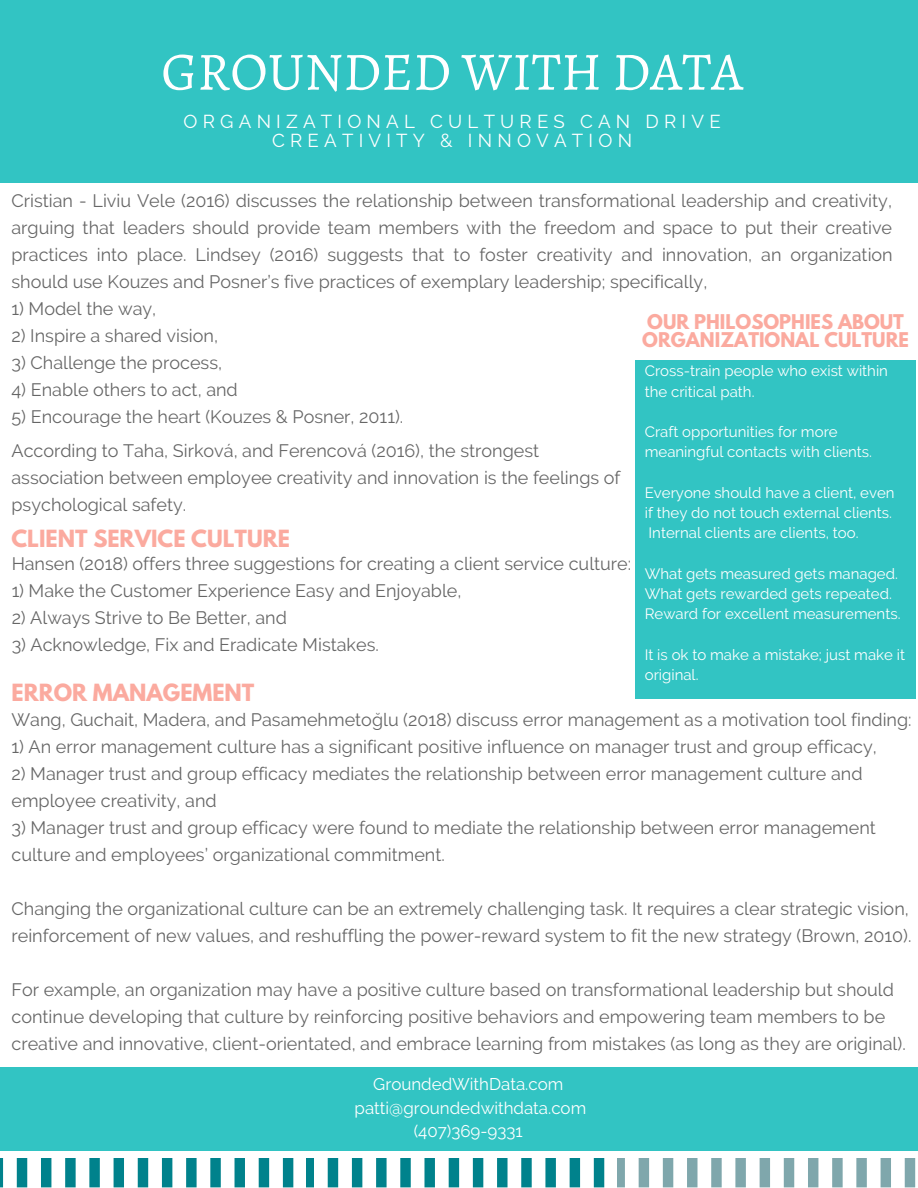
<style>
.page{position:relative;width:918px;height:1188px;background:#fff}
.page>*{position:absolute;margin:0;border:0;box-sizing:border-box;transform-origin:0 0}
.t1{font:54px "Alegreya";color:#fff}
.t2{font:700 21px "League Spartan";color:#fbaa9f}
.t3{font:18.6px/19px "Raleway";letter-spacing:.28em;color:#fff;text-align:center}
.t4{font:18px/27px "Raleway";color:#000}
.t5{font:700 18px/18px "League Spartan";color:#fbaa9f}
.t6{font:16.95px/23.7px "Raleway";color:#fff;text-align:center}
.t7{font:15px/20.2px "Raleway";color:#fff}
</style>
<div class="page">
<div style="left:0;top:0;width:918px;height:182px;background:#32c4c3"></div>
<svg style="left:0;top:1158px;width:294px;height:29px"></svg>
<svg style="left:307px;top:1158px;width:298px;height:29px"></svg>
<svg style="left:618px;top:1158px;width:298px;height:29px"></svg>
<div style="left:636px;top:360px;width:280px;height:338px;background:#32c4c3"></div>
<div style="left:0;top:1067px;width:918px;height:83px;background:#32c4c3"></div>
<h1 class="t1" style="left:161px;top:35px;width:583px">GROUNDED WITH DATA</h1>
<p class="t3" style="left:184px;top:112px;width:539px">ORGANIZATIONAL CULTURES CAN DRIVE<br>CREATIVITY &amp; INNOVATION</p>
<p class="t4" style="left:12px;top:188px;width:883px;text-align:justify">Cristian - Liviu Vele (2016) discusses the relationship between transformational leadership and creativity, arguing that leaders should provide team members with the freedom and space to put their creative practices into place. Lindsey (2016) suggests that to foster creativity and innovation, an organization should use Kouzes and Posner’s five practices of exemplary leadership; specifically,</p>
<p class="t4" style="left:12px;top:296px;width:146px">1) Model the way,</p>
<p class="t4" style="left:12px;top:323px;width:208px">2) Inspire a shared vision,</p>
<p class="t4" style="left:12px;top:350px;width:212px">3) Challenge the process,</p>
<p class="t4" style="left:12px;top:377px;width:228px">4) Enable others to act, and</p>
<p class="t4" style="left:12px;top:404px;width:393px">5) Encourage the heart (Kouzes &amp; Posner, 2011).</p>
<p class="t5" style="left:642px;top:315px;width:268px">OUR PHILOSOPHIES ABOUT<br>ORGANIZATIONAL CULTURE</p>
<p class="t7" style="left:645px;top:361px;width:245px">Cross-train people who exist within the critical path.</p>
<p class="t7" style="left:645px;top:422px;width:229px">Craft opportunities for more meaningful contacts with clients.</p>
<p class="t7" style="left:645px;top:483px;width:251px">Everyone should have a client, even if they do not touch external clients.<br>Internal clients are clients, too.</p>
<p class="t7" style="left:645px;top:564px;width:257px">What gets measured gets managed.<br>What gets rewarded gets repeated.<br>Reward for excellent measurements.</p>
<p class="t7" style="left:645px;top:645px;width:262px">It is ok to make a mistake; just make it original.</p>
<p class="t4" style="left:12px;top:437px;width:611px">According to Taha, Sirková, and Ferencová (2016), the strongest association between employee creativity and innovation is the feelings of psychological safety.</p>
<p class="t2" style="left:12px;top:528px;width:280px">CLIENT SERVICE CULTURE</p>
<p class="t4" style="left:12px;top:550px;width:621px">Hansen (2018) offers three suggestions for creating a client service culture:</p>
<p class="t4" style="left:12px;top:577px;width:452px">1) Make the Customer Experience Easy and Enjoyable,</p>
<p class="t4" style="left:12px;top:604px;width:277px">2) Always Strive to Be Better, and</p>
<p class="t4" style="left:12px;top:631px;width:369px">3) Acknowledge, Fix and Eradicate Mistakes.</p>
<p class="t2" style="left:12px;top:682px;width:244px">ERROR MANAGEMENT</p>
<p class="t4" style="left:12px;top:706px;width:902px">Wang, Guchait, Madera, and Pasamehmetoğlu (2018) discuss error management as a motivation tool finding:</p>
<p class="t4" style="left:12px;top:733px;width:867px">1) An error management culture has a significant positive influence on manager trust and group efficacy,</p>
<p class="t4" style="left:12px;top:760px;width:853px">2) Manager trust and group efficacy mediates the relationship between error management culture and employee creativity, and</p>
<p class="t4" style="left:12px;top:814px;width:866px">3) Manager trust and group efficacy were found to mediate the relationship between error management culture and employees’ organizational commitment.</p>
<p class="t4" style="left:12px;top:895px;width:902px">Changing the organizational culture can be an extremely challenging task. It requires a clear strategic vision, reinforcement of new values, and reshuffling the power-reward system to fit the new strategy (Brown, 2010).</p>
<p class="t4" style="left:12px;top:976px;width:896px">For example, an organization may have a positive culture based on transformational leadership but should continue developing that culture by reinforcing positive behaviors and empowering team members to be creative and innovative, client-orientated, and embrace learning from mistakes (as long as they are original).</p>
<p class="t6" style="left:355px;top:1072px;width:233px">GroundedWithData.com patti@groundedwithdata.com (407)369-9331</p>
</div>
